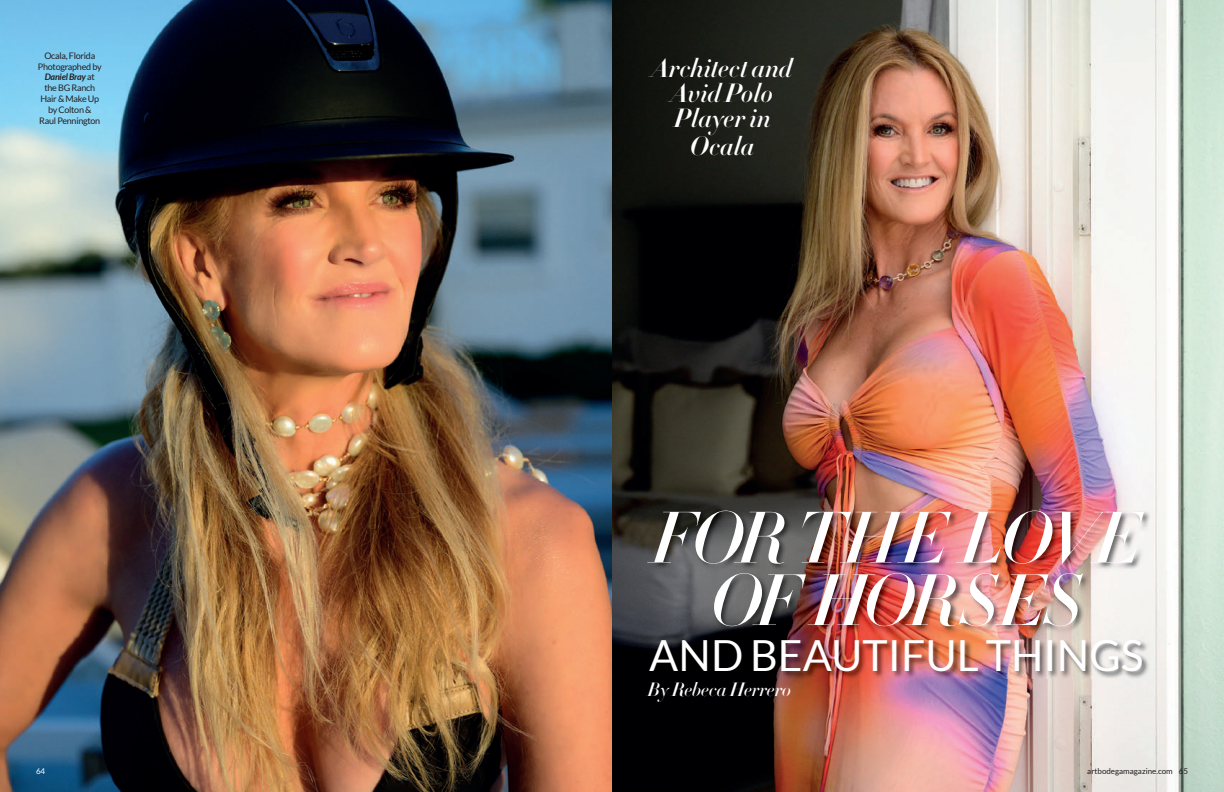
<style>
.page{position:relative;width:1224px;height:792px;background:#fff}
.page>*{position:absolute;margin:0;border:0;box-sizing:border-box;transform-origin:0 0}
.t1{font:71.5px/62.5px "Didot HTF M64 Medium Ital";letter-spacing:-.04em;color:#fff;text-align:center}
.t2{font:42.9px "Lato";color:#fff}
.t3{font:26px/25px "Didot HTF B64 Bold Ital";color:#fff;text-align:center}
.t4{font:19px "Didot HTF M64 Medium Ital";letter-spacing:-.005em;color:#fff}
.t5{font:9px/10.8px "Lato";letter-spacing:-.03em;color:#231f20;text-align:center}
.t6{font:8px "Lato";color:#231f20}
.t7{font:8px "Lato";color:#fff}
.s1{font-weight:700;font-style:italic}
</style>
<div class="page">
<img style="left:0;top:0;width:1224px;height:792px">
<img style="left:646px;top:509px;width:505px;height:170px">
<p class="t5" style="left:38px;top:50px;width:65px">Ocala, Florida<br>Photographed by<br><span class="s1">Daniel Bray</span> at the BG Ranch<br>Hair &amp; Make Up by Colton &amp;<br>Raul Pennington</p>
<h3 class="t3" style="left:652px;top:57px;width:141px">Architect and<br>Avid Polo<br>Player in</h3>
<h3 class="t3" style="left:690px;top:135px;width:66px">Ocala</h3>
<h1 class="t1" style="left:651px;top:509px;width:492px">FOR THE LOVE<br>OF HORSES</h1>
<h2 class="t2" style="left:649px;top:631px;width:496px">AND BEAUTIFUL THINGS</h2>
<h3 class="t4" style="left:648px;top:678px;width:145px">By Rebeca Herrero</h3>
<p class="t7" style="left:36px;top:766px;width:11px">64</p>
<p class="t6" style="left:1087px;top:766px;width:102px">artbodegamagazine.com 65</p>
</div>
